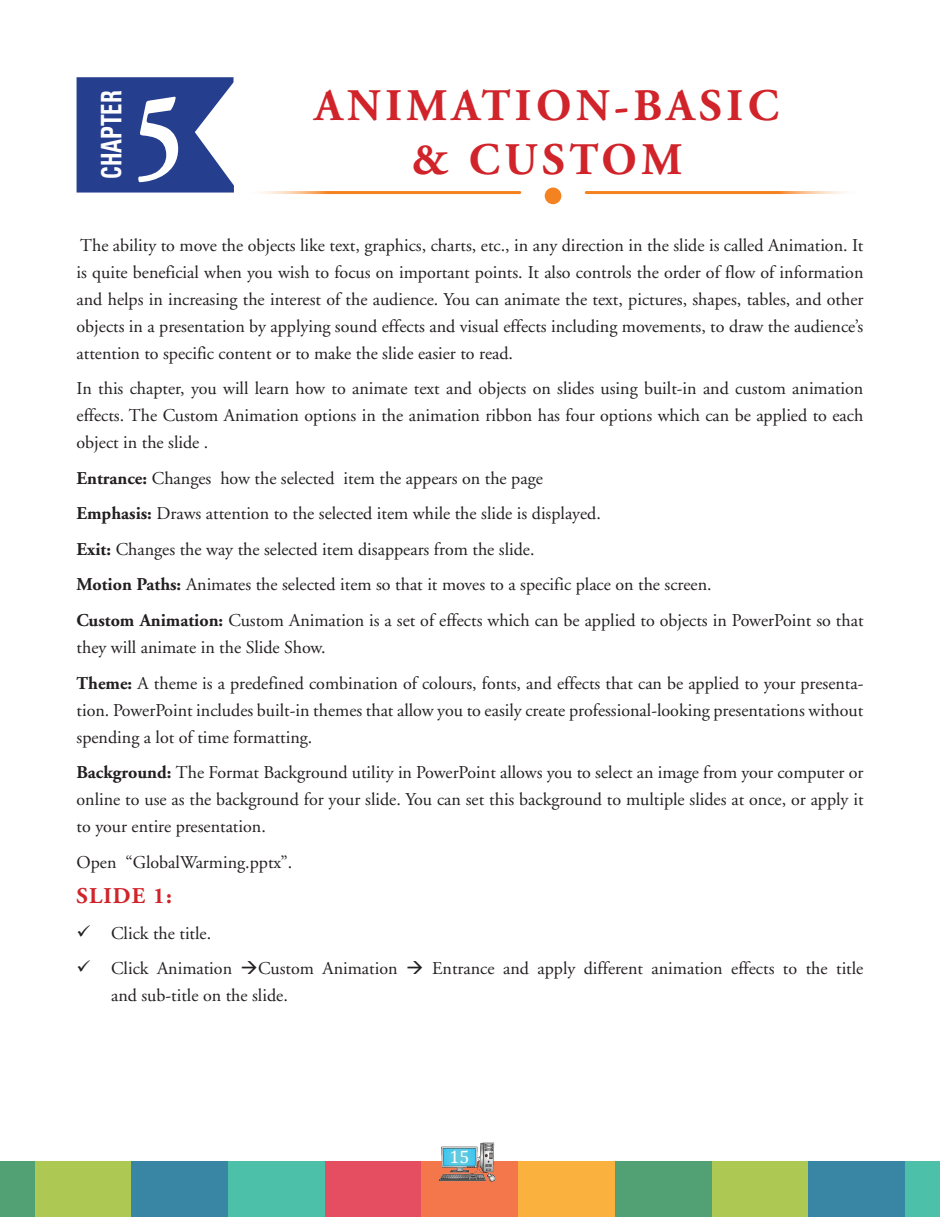
<style>
.page{position:relative;width:940px;height:1217px;background:#fff}
.page>*{position:absolute;margin:0;border:0;box-sizing:border-box;transform-origin:0 0}
.t1{font:700 118.8px "Adobe Garamond";color:#fff;scale:.78 1}
.t2{font:700 45px "Adobe Garamond";letter-spacing:.1em;color:#d1232a}
.t3{font:28.35px "Zurich Bold Condensed BT";color:#fff;scale:.8 1}
.t4{font:700 22.5px "Adobe Garamond";letter-spacing:.05em;color:#d1232a}
.t5{font:18px/27px "Adobe Garamond";color:#231f20}
.t6{font:18px "Cambria";color:#fff}
.s1{font-weight:700}
</style>
<div class="page">
<div style="left:0;top:1161px;width:13px;height:55px;background:#52a175"></div>
<div style="left:905px;top:1161px;width:35px;height:55px;background:#4dc0aa"></div>
<div style="left:711px;top:1161px;width:97px;height:55px;background:#aec953"></div>
<div style="left:808px;top:1161px;width:97px;height:55px;background:#3885a4"></div>
<div style="left:325px;top:1161px;width:96px;height:55px;background:#e54d61"></div>
<div style="left:421px;top:1161px;width:97px;height:55px;background:#f4774c"></div>
<div style="left:615px;top:1161px;width:96px;height:55px;background:#52a175"></div>
<div style="left:228px;top:1161px;width:97px;height:55px;background:#4dc0aa"></div>
<div style="left:518px;top:1161px;width:97px;height:55px;background:#fbb13e"></div>
<div style="left:35px;top:1161px;width:96px;height:55px;background:#aec953"></div>
<div style="left:131px;top:1161px;width:97px;height:55px;background:#3885a4"></div>
<div style="left:13px;top:1161px;width:22px;height:55px;background:#52a175"></div>
<img style="left:439px;top:1142px;width:57px;height:40px">
<svg style="left:77px;top:77px;width:157px;height:115px;background:#3e559a"></svg>
<hr style="left:243px;top:191px;width:277px;height:3px;background:#f58220">
<hr style="left:586px;top:191px;width:276px;height:3px;background:#f58220">
<div style="left:545px;top:187px;width:16px;height:17px;background:#f58220;border-radius:50%"></div>
<h3 class="t3" style="left:94px;top:179px;width:112px;rotate:-90deg">CHAPTER</h3>
<h1 class="t1" style="left:135px;top:72px;width:64px">5</h1>
<h2 class="t2" style="left:315px;top:82px;width:465px">ANIMATION-BASIC</h2>
<h2 class="t2" style="left:411px;top:136px;width:273px">&amp; CUSTOM</h2>
<p class="t5" style="left:77px;top:232px;width:788px;text-align:justify">The ability to move the objects like text, graphics, charts, etc., in any direction in the slide is called Animation. It is quite beneficial when you wish to focus on important points. It also controls the order of flow of information and helps in increasing the interest of the audience. You can animate the text, pictures, shapes, tables, and other objects in a presentation by applying sound effects and visual effects including movements, to draw the audience’s attention to specific content or to make the slide easier to read.</p>
<p class="t5" style="left:77px;top:375px;width:788px;text-align:justify">In this chapter, you will learn how to animate text and objects on slides using built-in and custom animation effects. The Custom Animation options in the animation ribbon has four options which can be applied to each object in the slide .</p>
<p class="t5" style="left:77px;top:461px;width:788px;line-height:35.5px"><span class="s1">Entrance:</span> Changes how the selected item the appears on the page<br><span class="s1">Emphasis:</span> Draws attention to the selected item while the slide is displayed.<br><span class="s1">Exit:</span> Changes the way the selected item disappears from the slide.<br><span class="s1">Motion Paths:</span> Animates the selected item so that it moves to a specific place on the screen.<br><span class="s1">Custom Animation:</span> Custom Animation is a set of effects which can be applied to objects in PowerPoint so that</p>
<p class="t5" style="left:77px;top:630px;width:788px;line-height:35.5px">they will animate in the Slide Show.<br><span class="s1">Theme:</span> A theme is a predefined combination of colours, fonts, and effects that can be applied to your presenta-</p>
<p class="t5" style="left:77px;top:696px;width:788px">tion. PowerPoint includes built-in themes that allow you to easily create professional-looking presentations without spending a lot of time formatting.</p>
<p class="t5" style="left:77px;top:759px;width:788px;text-align:justify"><span class="s1">Background:</span> The Format Background utility in PowerPoint allows you to select an image from your computer or online to use as the background for your slide. You can set this background to multiple slides at once, or apply it to your entire presentation.</p>
<p class="t5" style="left:77px;top:848px;width:217px">Open “GlobalWarming.pptx”.</p>
<p class="t4" style="left:77px;top:883px;width:97px">SLIDE 1:</p>
<p class="t5" style="left:77px;top:919px;width:136px">✓ Click the title.</p>
<p class="t5" style="left:111px;top:955px;width:754px;text-indent:-35px">✓ Click Animation →Custom Animation → Entrance and apply different animation effects to the title and sub-title on the slide.</p>
<p class="t6" style="left:449px;top:1146px;width:21px">15</p>
</div>
